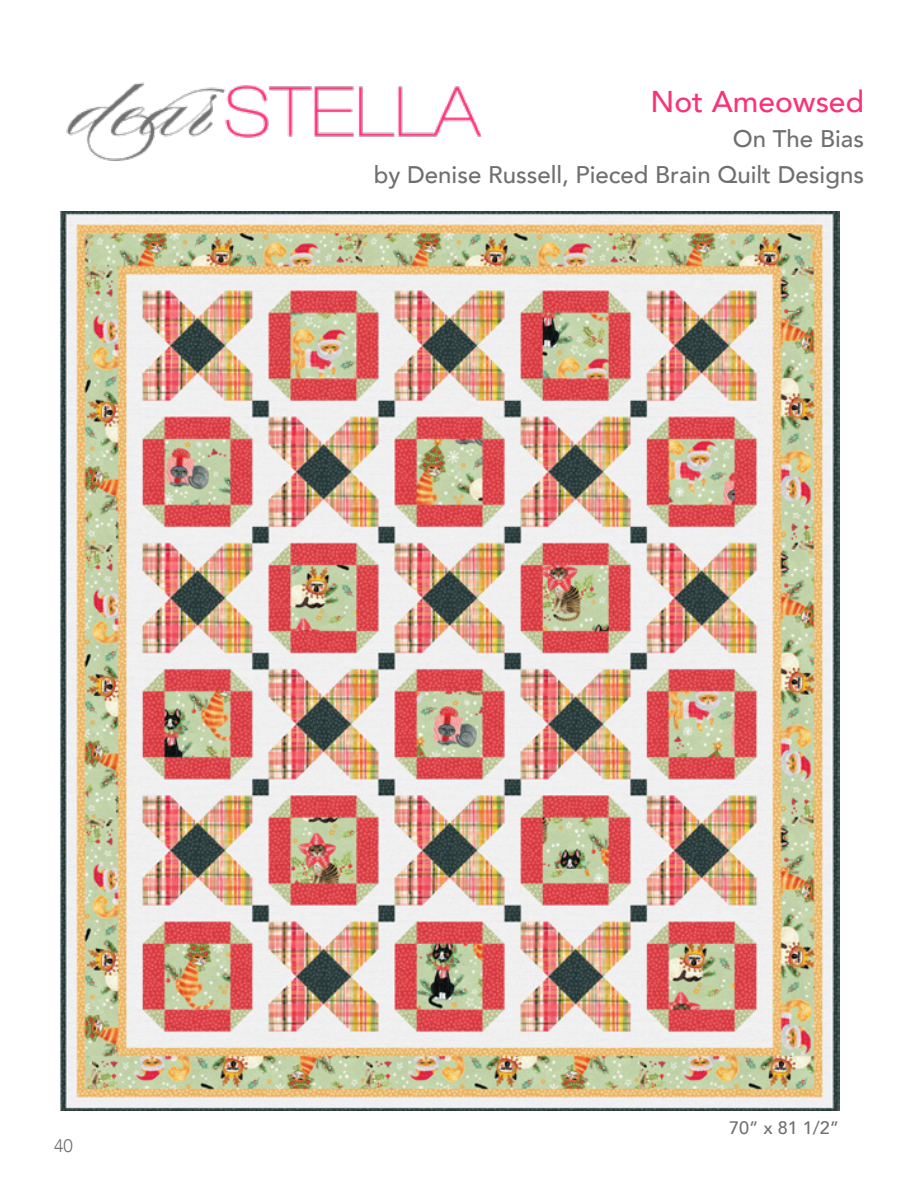
<style>
.page{position:relative;width:918px;height:1188px;background:#fff}
.page>*{position:absolute;margin:0;border:0;box-sizing:border-box;transform-origin:0 0}
.Collection_Title{font:500 30px "Avenir";color:#fa3378}
.TITLE_sub{font:500 24px "Avenir";color:#6f6f6f}
.t1{font:500 18px "Avenir";color:#707070}
.t2{font:300 18px "Avenir";color:#707070}
</style>
<div class="page">
<img style="left:66px;top:82px;width:416px;height:79px">
<img style="left:60px;top:211px;width:779px;height:899px">
<p class="Collection_Title" style="left:651px;top:75px;width:215px">Not Ameowsed</p>
<p class="TITLE_sub" style="left:733px;top:118px;width:133px">On The Bias</p>
<p class="TITLE_sub" style="left:374px;top:154px;width:492px">by Denise Russell, Pieced Brain Quilt Designs</p>
<p class="t2" style="left:54px;top:1135px;width:20px">40</p>
<p class="t1" style="left:729px;top:1112px;width:112px">70” x 81 1/2”</p>
</div>
